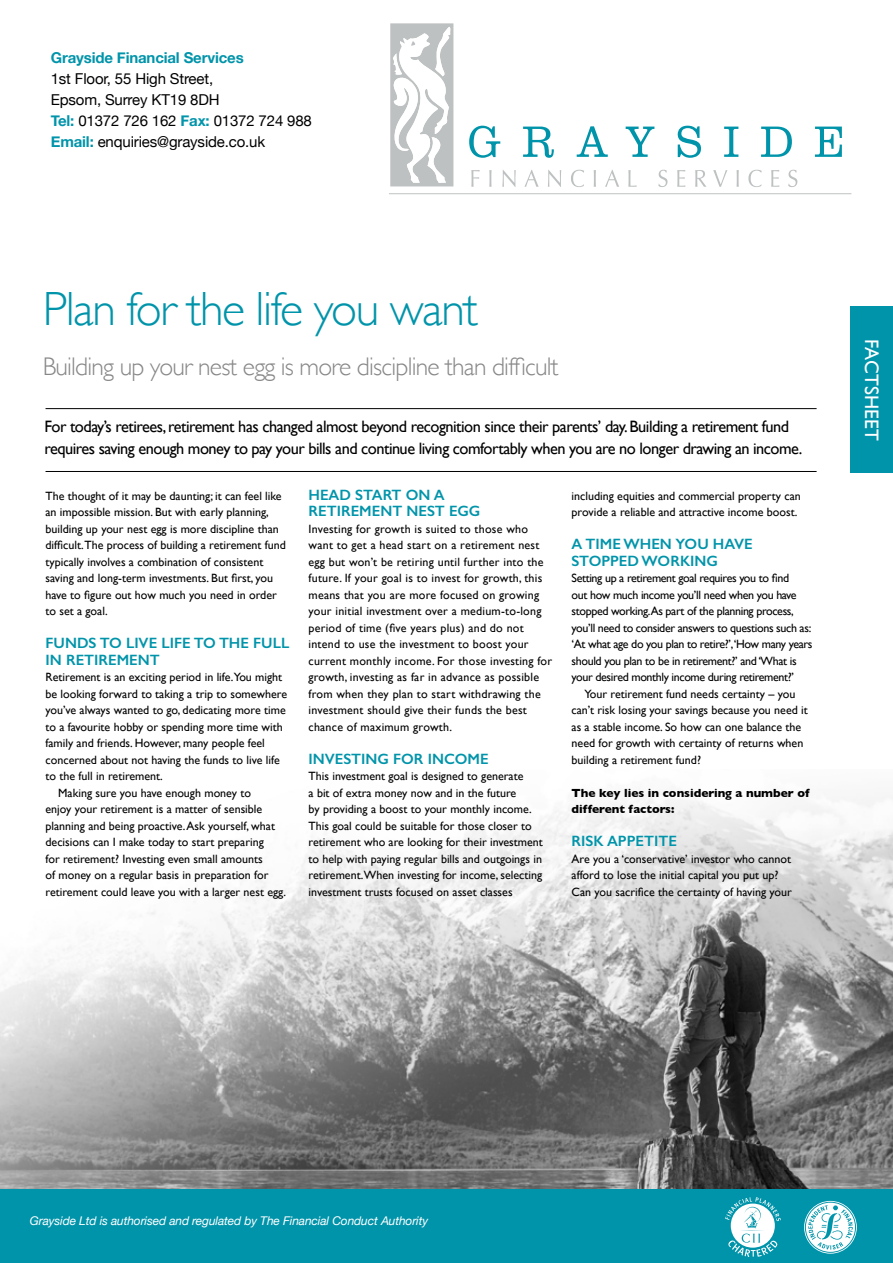
<style>
.page{position:relative;width:893px;height:1263px;background:#fff}
.page>*{position:absolute;margin:0;border:0;box-sizing:border-box;transform-origin:0 0}
.t1{font:300 48px "Gill Sans";letter-spacing:-.03em;color:#0094aa}
.t2{font:300 25.5px "Gill Sans";letter-spacing:-.03em;color:#878787}
.t3{font:19.5px "Gill Sans";letter-spacing:.01em;color:#fff}
.t4{font:16.5px/22.5px "Gill Sans";letter-spacing:-.03em;color:#000}
.t5{font:600 15px/16.5px "Gill Sans";color:#0094aa}
.t6{font:15px/21px "Helvetica Neue";letter-spacing:-.01em;color:#000}
.t7{font:700 15px "Helvetica Neue";letter-spacing:-.01em;color:#0094aa}
.t8{font:12px/16.5px "Gill Sans";color:#000}
.t9{font:12px/16.5px "Gill Sans";letter-spacing:.02em;color:#000}
.t10{font:12px/16.5px "Gill Sans";letter-spacing:-.03em;color:#000}
.t11{font:italic 12px "Helvetica Neue";letter-spacing:-.01em;color:#fff}
.t12{font:700 12px/16.5px "Gill Sans";color:#000}
.s1{font-weight:700;color:#0094aa}
</style>
<div class="page">
<img style="left:0;top:797px;width:893px;height:392px">
<hr style="left:46px;top:471px;width:771px;height:1px;background:#000">
<hr style="left:46px;top:408px;width:771px;height:1px;background:#000">
<div style="left:851px;top:307px;width:42px;height:166px;background:#0094aa"></div>
<div style="left:0;top:1189px;width:893px;height:74px;background:#0094aa"></div>
<svg style="left:469px;top:126px;width:31px;height:32px"></svg>
<svg style="left:523px;top:127px;width:31px;height:31px"></svg>
<svg style="left:577px;top:126px;width:31px;height:31px"></svg>
<svg style="left:626px;top:127px;width:28px;height:30px"></svg>
<svg style="left:678px;top:126px;width:23px;height:32px"></svg>
<svg style="left:724px;top:127px;width:14px;height:30px"></svg>
<svg style="left:761px;top:127px;width:31px;height:30px"></svg>
<svg style="left:815px;top:127px;width:27px;height:30px"></svg>
<svg style="left:471px;top:170px;width:9px;height:17px"></svg>
<svg style="left:489px;top:170px;width:3px;height:17px"></svg>
<svg style="left:502px;top:170px;width:14px;height:17px"></svg>
<svg style="left:524px;top:170px;width:15px;height:17px"></svg>
<svg style="left:548px;top:170px;width:13px;height:17px"></svg>
<svg style="left:571px;top:170px;width:13px;height:17px"></svg>
<svg style="left:594px;top:170px;width:2px;height:17px"></svg>
<svg style="left:605px;top:170px;width:14px;height:17px"></svg>
<svg style="left:628px;top:170px;width:9px;height:17px"></svg>
<svg style="left:658px;top:170px;width:9px;height:17px"></svg>
<svg style="left:677px;top:170px;width:8px;height:17px"></svg>
<svg style="left:695px;top:170px;width:12px;height:17px"></svg>
<svg style="left:713px;top:170px;width:14px;height:17px"></svg>
<svg style="left:737px;top:170px;width:2px;height:17px"></svg>
<svg style="left:748px;top:170px;width:14px;height:17px"></svg>
<svg style="left:771px;top:170px;width:8px;height:17px"></svg>
<svg style="left:788px;top:170px;width:9px;height:17px"></svg>
<hr style="left:389px;top:193px;width:462px;height:1px;background:#bec1c2">
<svg style="left:390px;top:23px;width:63px;height:163px"></svg>
<svg style="left:804px;top:1201px;width:53px;height:53px"></svg>
<svg style="left:725px;top:1197px;width:56px;height:59px"></svg>
<p class="t7" style="left:51px;top:48px;width:195px">Grayside Financial Services</p>
<p class="t6" style="left:51px;top:68px;width:263px">1st Floor, 55 High Street,<br>Epsom, Surrey KT19 8DH<br><span class="s1">Tel:</span> 01372 726 162 <span class="s1">Fax:</span> 01372 724 988<br><span class="s1">Email:</span> enquiries@grayside.co.uk</p>
<h1 class="t1" style="left:43px;top:282px;width:437px">Plan for the life you want</h1>
<h2 class="t2" style="left:43px;top:352px;width:517px">Building up your nest egg is more discipline than difficult</h2>
<p class="t4" style="left:45px;top:415px;width:759px">For today’s retirees, retirement has changed almost beyond recognition since their parents’ day. Building a retirement fund requires saving enough money to pay your bills and continue living comfortably when you are no longer drawing an income.</p>
<p class="t8" style="left:46px;top:487px;width:242px">The thought of it may be daunting; it can feel like an impossible mission. But with early planning, building up your nest egg is more discipline than difficult.The process of building a retirement fund typically involves a combination of consistent saving and long-term investments. But first, you have to figure out how much you need in order to set a goal.</p>
<p class="t5" style="left:46px;top:635px;width:245px">FUNDS TO LIVE LIFE TO THE FULL<br>IN RETIREMENT</p>
<p class="t8" style="left:46px;top:669px;width:238px">Retirement is an exciting period in life.You might</p>
<p class="t8" style="left:46px;top:685px;width:243px">be looking forward to taking a trip to somewhere</p>
<p class="t8" style="left:46px;top:702px;width:242px">you’ve always wanted to go, dedicating more time</p>
<p class="t8" style="left:46px;top:718px;width:239px">to a favourite hobby or spending more time with</p>
<p class="t8" style="left:46px;top:735px;width:221px">family and friends. However, many people feel</p>
<p class="t8" style="left:46px;top:751px;width:236px">concerned about not having the funds to live life</p>
<p class="t8" style="left:46px;top:768px;width:119px">to the full in retirement.</p>
<p class="t8" style="left:58px;top:784px;width:194px">Making sure you have enough money to</p>
<p class="t8" style="left:46px;top:801px;width:218px">enjoy your retirement is a matter of sensible</p>
<p class="t8" style="left:46px;top:817px;width:231px">planning and being proactive. Ask yourself, what</p>
<p class="t8" style="left:46px;top:834px;width:220px">decisions can I make today to start preparing</p>
<p class="t8" style="left:46px;top:850px;width:219px">for retirement? Investing even small amounts</p>
<p class="t8" style="left:46px;top:867px;width:224px">of money on a regular basis in preparation for</p>
<p class="t8" style="left:46px;top:883px;width:242px">retirement could leave you with a larger nest egg.</p>
<p class="t5" style="left:309px;top:486px;width:173px">HEAD START ON A<br>RETIREMENT NEST EGG</p>
<p class="t9" style="left:309px;top:520px;width:245px">Investing for growth is suited to those who want to get a head start on a retirement nest egg but won’t be retiring until further into the future. If your goal is to invest for growth, this means that you are more focused on growing your initial investment over a medium-to-long period of time (five years plus) and do not intend to use the investment to boost your current monthly income. For those investing for growth, investing as far in advance as possible from when they plan to start withdrawing the investment should give their funds the best chance of maximum growth.</p>
<p class="t5" style="left:309px;top:750px;width:182px">INVESTING FOR INCOME</p>
<p class="t8" style="left:309px;top:768px;width:236px">This investment goal is designed to generate<br>a bit of extra money now and in the future<br>by providing a boost to your monthly income.<br>This goal could be suitable for those closer to retirement who are looking for their investment to help with paying regular bills and outgoings in retirement.When investing for income, selecting investment trusts focused on asset classes</p>
<p class="t8" style="left:572px;top:487px;width:231px">including equities and commercial property can provide a reliable and attractive income boost.</p>
<p class="t5" style="left:572px;top:536px;width:183px">A TIME WHEN YOU HAVE<br>STOPPED WORKING</p>
<p class="t10" style="left:572px;top:570px;width:242px">Setting up a retirement goal requires you to find<br>out how much income you’ll need when you have stopped working.As part of the planning process, you’ll need to consider answers to questions such as: ‘At what age do you plan to retire?’,‘How many years should you plan to be in retirement?’ and ‘What is your desired monthly income during retirement?’</p>
<p class="t8" style="left:572px;top:685px;width:238px;text-indent:13px">Your retirement fund needs certainty – you can’t risk losing your savings because you need it as a stable income. So how can one balance the need for growth with certainty of returns when building a retirement fund?</p>
<p class="t12" style="left:572px;top:784px;width:239px">The key lies in considering a number of different factors:</p>
<p class="t5" style="left:572px;top:833px;width:107px">RISK APPETITE</p>
<p class="t8" style="left:572px;top:850px;width:222px">Are you a ‘conservative’ investor who cannot afford to lose the initial capital you put up?<br>Can you sacrifice the certainty of having your</p>
<h3 class="t3" style="left:883px;top:339px;width:104px;rotate:90deg">FACTSHEET</h3>
<p class="t11" style="left:30px;top:1213px;width:400px">Grayside Ltd is authorised and regulated by The Financial Conduct Authority</p>
</div>
